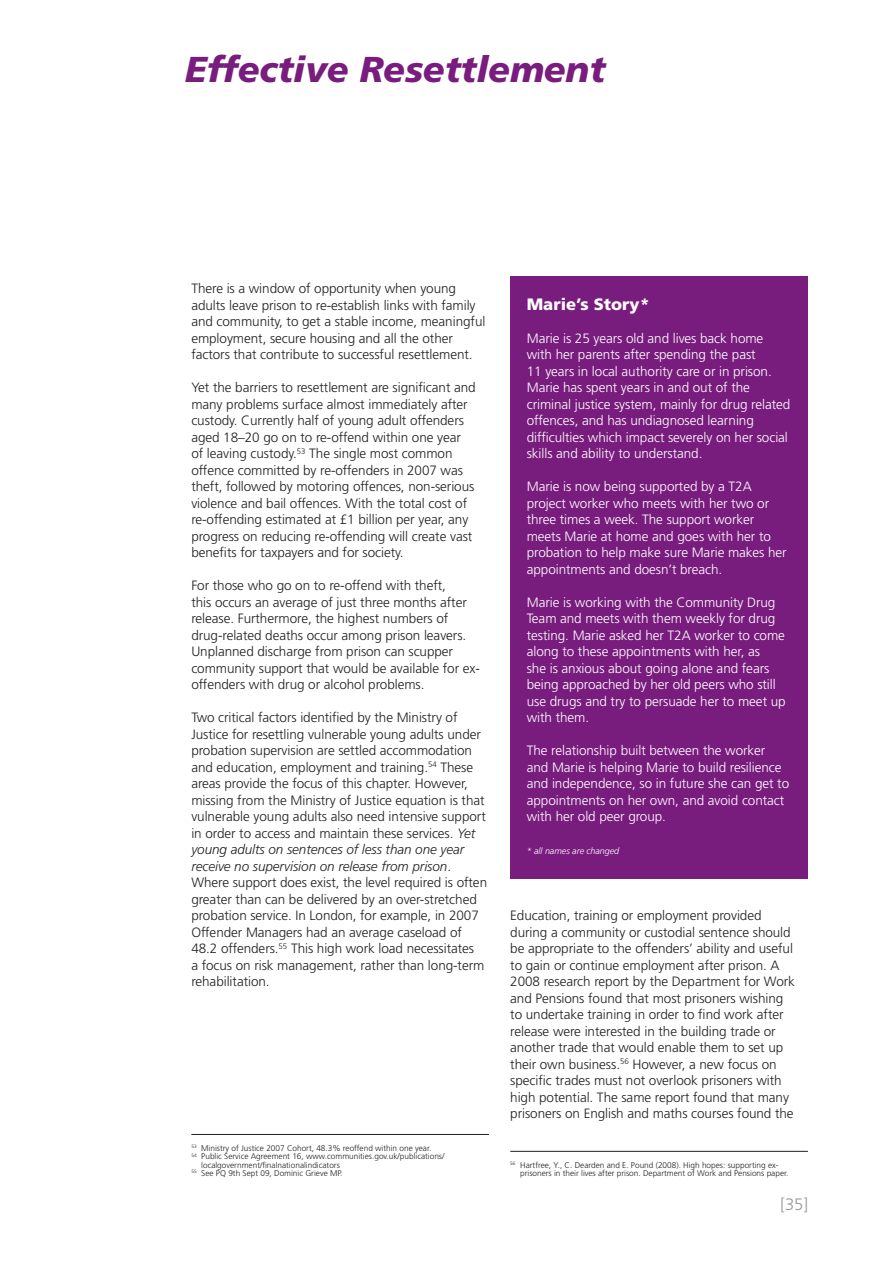
<style>
.page{position:relative;width:893px;height:1263px;background:#fff}
.page>*{position:absolute;margin:0;border:0;box-sizing:border-box;transform-origin:0 0}
.CHAPTER_HEADING{font:italic 900 36px "Frutiger LT Std";letter-spacing:-.005em;color:#781d7d}
.BOX_HEADING{font:900 16.5px "Frutiger LT Std";color:#fff}
.t1{font:300 16.5px "Frutiger LT Std";color:#939598}
.TEXT{font:300 13.5px/16.5px "Frutiger LT Std";letter-spacing:-.005em;color:#231f20}
.INDENTED_TEXT{font:300 13.5px/16.5px "Frutiger LT Std";letter-spacing:-.005em;color:#fff}
.INDENTED_TEXT-2{font:italic 300 9px "Frutiger LT Std";letter-spacing:-.005em;color:#fff}
.FOOTNOTE{font:300 8.25px/8.2px "Frutiger LT Std";color:#231f20}
.s1{font-style:italic}
</style>
<div class="page">
<div style="left:510px;top:277px;width:298px;height:602px;background:#781d7d"></div>
<hr style="left:191px;top:1134px;width:298px;height:1px;background:#231f20">
<hr style="left:510px;top:1151px;width:298px;height:1px;background:#231f20">
<p class="CHAPTER_HEADING" style="left:185px;top:48px;width:422px">Effective Resettlement</p>
<p class="TEXT" style="left:191px;top:280px;width:296px">There is a window of opportunity when young adults leave prison to re-establish links with family and community, to get a stable income, meaningful employment, secure housing and all the other factors that contribute to successful resettlement.</p>
<p class="TEXT" style="left:191px;top:379px;width:286px">Yet the barriers to resettlement are significant and many problems surface almost immediately after custody. Currently half of young adult offenders aged 18–20 go on to re-offend within one year of leaving custody.<sup>53</sup> The single most common offence committed by re-offenders in 2007 was theft, followed by motoring offences, non-serious violence and bail offences. With the total cost of re-offending estimated at £1 billion per year, any progress on reducing re-offending will create vast benefits for taxpayers and for society.</p>
<p class="TEXT" style="left:191px;top:577px;width:290px">For those who go on to re-offend with theft,<br>this occurs an average of just three months after release. Furthermore, the highest numbers of drug-related deaths occur among prison leavers.<br>Unplanned discharge from prison can scupper community support that would be available for ex&shy;offenders with drug or alcohol problems.</p>
<p class="TEXT" style="left:191px;top:709px;width:297px">Two critical factors identified by the Ministry of Justice for resettling vulnerable young adults under probation supervision are settled accommodation and education, employment and training.<sup>54</sup> These areas provide the focus of this chapter. However, missing from the Ministry of Justice equation is that vulnerable young adults also need intensive support in order to access and maintain these services. <span class="s1">Yet young adults on sentences of less than one year receive no supervision on release from prison</span>.<br>Where support does exist, the level required is often greater than can be delivered by an over-stretched probation service. In London, for example, in 2007<br>Offender Managers had an average caseload of 48.2 offenders.<sup>55</sup> This high work load necessitates<br>a focus on risk management, rather than long-term rehabilitation.</p>
<p class="BOX_HEADING" style="left:527px;top:294px;width:124px">Marie’s Story*</p>
<p class="INDENTED_TEXT" style="left:527px;top:330px;width:265px">Marie is 25 years old and lives back home with her parents after spending the past<br>11 years in local authority care or in prison.<br>Marie has spent years in and out of the criminal justice system, mainly for drug related offences, and has undiagnosed learning difficulties which impact severely on her social skills and ability to understand.</p>
<p class="INDENTED_TEXT" style="left:527px;top:478px;width:261px">Marie is now being supported by a T2A project worker who meets with her two or three times a week. The support worker meets Marie at home and goes with her to probation to help make sure Marie makes her appointments and doesn’t breach.</p>
<p class="INDENTED_TEXT" style="left:527px;top:594px;width:260px">Marie is working with the Community Drug Team and meets with them weekly for drug testing. Marie asked her T2A worker to come along to these appointments with her, as<br>she is anxious about going alone and fears being approached by her old peers who still use drugs and try to persuade her to meet up with them.</p>
<p class="INDENTED_TEXT" style="left:527px;top:742px;width:264px">The relationship built between the worker and Marie is helping Marie to build resilience and independence, so in future she can get to appointments on her own, and avoid contact with her old peer group.</p>
<p class="INDENTED_TEXT-2" style="left:527px;top:846px;width:94px">* all names are changed</p>
<p class="TEXT" style="left:510px;top:907px;width:286px">Education, training or employment provided during a community or custodial sentence should be appropriate to the offenders’ ability and useful to gain or continue employment after prison. A 2008 research report by the Department for Work and Pensions found that most prisoners wishing to undertake training in order to find work after release were interested in the building trade or another trade that would enable them to set up their own business.<sup>56</sup> However, a new focus on specific trades must not overlook prisoners with high potential. The same report found that many prisoners on English and maths courses found the</p>
<p class="FOOTNOTE" style="left:191px;top:1144px;width:241px"><sup>53</sup> Ministry of Justice 2007 Cohort, 48.3% reoffend within one year.</p>
<p class="FOOTNOTE" style="left:201px;top:1152px;width:245px;text-indent:-10px"><sup>54</sup> Public Service Agreement 16, www.communities.gov.uk/publications/ localgovernment/finalnationalindicators</p>
<p class="FOOTNOTE" style="left:191px;top:1169px;width:153px"><sup>55</sup> See PQ 9th Sept 09, Dominic Grieve MP.</p>
<p class="FOOTNOTE" style="left:520px;top:1161px;width:270px;text-indent:-10px"><sup>56</sup> Hartfree, Y., C. Dearden and E. Pound (2008). High hopes: supporting ex&shy;prisoners in their lives after prison. Department of Work and Pensions paper.</p>
<p class="t1" style="left:780px;top:1194px;width:29px">[35]</p>
</div>
